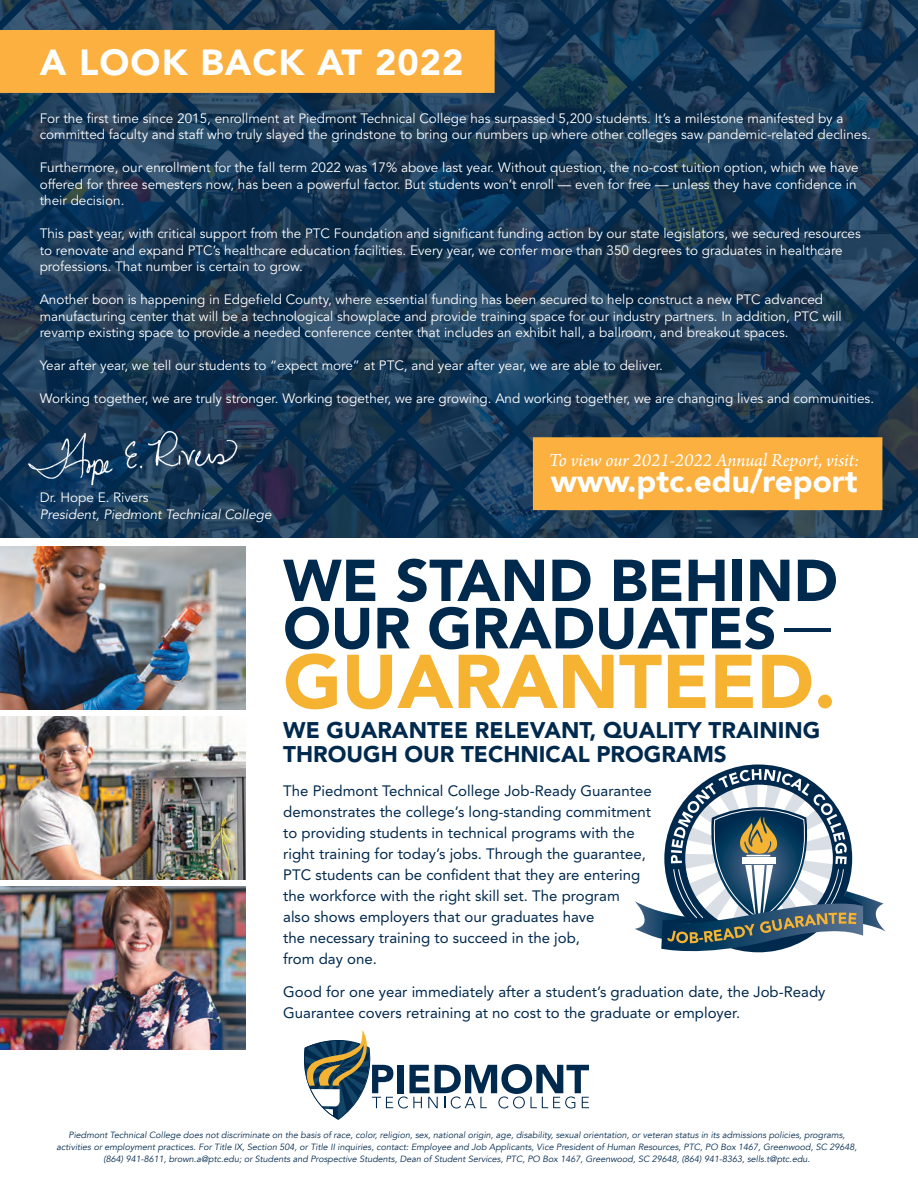
<style>
.page{position:relative;width:918px;height:1188px;background:#fff}
.page>*{position:absolute;margin:0;border:0;box-sizing:border-box;transform-origin:0 0}
.t1{font:900 75.15px "Avenir LT Std";color:#f6b332}
.t2{font:900 58.35px "Avenir LT Std";color:#00294e}
.t3{font:900 57.3px "Avenir LT Std";color:#00294e}
.t4{font:900 36px "Avenir LT Std";letter-spacing:.03em;color:#fff}
.t5{font:900 31.5px "Avenir LT Std";color:#fff}
.t6{font:900 22.5px/24px "Avenir LT Std";color:#00294e}
.t7{font:italic 19.5px "Arno Pro";color:#fff}
.t8{font:15px/21px "Avenir LT Std";color:#00294e}
.t9{font:13.5px/16.5px "Avenir LT Std";color:#fff}
.t10{font:italic 13.5px "Avenir LT Std";color:#fff}
.t11{font:italic 9px/12px "Avenir";color:#00294e;text-align:center}
.s1{font-weight:300;font-size:56.1px}
</style>
<div class="page">
<svg style="left:304px;top:1030px;width:285px;height:90px"></svg>
<svg style="left:635px;top:765px;width:251px;height:188px"></svg>
<img style="left:580px;top:0;width:105px;height:82px">
<img style="left:580px;top:321px;width:105px;height:104px">
<img style="left:580px;top:209px;width:105px;height:102px">
<img style="left:580px;top:91px;width:105px;height:106px">
<img style="left:627px;top:436px;width:11px;height:101px">
<img style="left:638px;top:34px;width:105px;height:105px">
<img style="left:0;top:379px;width:50px;height:105px">
<img style="left:638px;top:379px;width:105px;height:58px">
<img style="left:0;top:0;width:2px;height:25px">
<img style="left:638px;top:0;width:58px;height:24px">
<img style="left:0;top:264px;width:50px;height:105px">
<img style="left:638px;top:264px;width:105px;height:105px">
<img style="left:0;top:149px;width:50px;height:105px">
<img style="left:638px;top:149px;width:105px;height:105px">
<img style="left:0;top:494px;width:2px;height:43px">
<img style="left:638px;top:510px;width:58px;height:27px">
<img style="left:2px;top:0;width:105px;height:30px">
<img style="left:696px;top:0;width:105px;height:82px">
<img style="left:2px;top:321px;width:105px;height:105px">
<img style="left:696px;top:321px;width:105px;height:102px">
<img style="left:2px;top:206px;width:105px;height:105px">
<img style="left:696px;top:206px;width:105px;height:105px">
<img style="left:2px;top:93px;width:105px;height:104px">
<img style="left:696px;top:91px;width:105px;height:106px">
<img style="left:2px;top:436px;width:105px;height:101px">
<img style="left:696px;top:436px;width:57px;height:101px">
<img style="left:60px;top:93px;width:58px;height:46px">
<img style="left:753px;top:34px;width:106px;height:105px">
<img style="left:60px;top:379px;width:105px;height:50px">
<img style="left:753px;top:379px;width:106px;height:58px">
<img style="left:60px;top:0;width:58px;height:25px">
<img style="left:753px;top:0;width:58px;height:25px">
<img style="left:60px;top:264px;width:105px;height:105px">
<img style="left:753px;top:264px;width:106px;height:105px">
<img style="left:60px;top:149px;width:105px;height:105px">
<img style="left:753px;top:149px;width:106px;height:105px">
<img style="left:60px;top:494px;width:58px;height:43px">
<img style="left:753px;top:510px;width:58px;height:27px">
<img style="left:118px;top:0;width:105px;height:30px">
<img style="left:811px;top:0;width:105px;height:82px">
<img style="left:118px;top:321px;width:105px;height:105px">
<img style="left:811px;top:321px;width:105px;height:105px">
<img style="left:118px;top:206px;width:105px;height:105px">
<img style="left:811px;top:206px;width:105px;height:105px">
<img style="left:118px;top:93px;width:105px;height:104px">
<img style="left:811px;top:91px;width:105px;height:106px">
<img style="left:118px;top:490px;width:105px;height:47px">
<img style="left:811px;top:436px;width:105px;height:101px">
<img style="left:175px;top:93px;width:58px;height:46px">
<img style="left:869px;top:34px;width:49px;height:105px">
<img style="left:175px;top:379px;width:106px;height:57px">
<img style="left:869px;top:379px;width:49px;height:105px">
<img style="left:175px;top:0;width:58px;height:25px">
<img style="left:869px;top:0;width:49px;height:25px">
<img style="left:175px;top:264px;width:106px;height:105px">
<img style="left:869px;top:264px;width:49px;height:104px">
<img style="left:175px;top:149px;width:106px;height:105px">
<img style="left:869px;top:149px;width:49px;height:100px">
<img style="left:175px;top:494px;width:58px;height:43px">
<img style="left:869px;top:494px;width:49px;height:43px">
<img style="left:233px;top:0;width:105px;height:30px">
<img style="left:233px;top:321px;width:105px;height:105px">
<img style="left:233px;top:206px;width:105px;height:105px">
<img style="left:233px;top:93px;width:105px;height:103px">
<img style="left:233px;top:436px;width:105px;height:101px">
<img style="left:291px;top:93px;width:58px;height:46px">
<img style="left:291px;top:379px;width:105px;height:105px">
<img style="left:291px;top:0;width:58px;height:25px">
<img style="left:291px;top:264px;width:105px;height:105px">
<img style="left:291px;top:149px;width:105px;height:105px">
<img style="left:291px;top:494px;width:58px;height:43px">
<img style="left:349px;top:0;width:105px;height:30px">
<img style="left:349px;top:321px;width:105px;height:105px">
<img style="left:349px;top:206px;width:105px;height:105px">
<img style="left:349px;top:93px;width:105px;height:104px">
<img style="left:349px;top:436px;width:105px;height:101px">
<img style="left:407px;top:82px;width:105px;height:57px">
<img style="left:407px;top:0;width:57px;height:25px">
<img style="left:407px;top:264px;width:105px;height:103px">
<img style="left:407px;top:149px;width:105px;height:105px">
<img style="left:407px;top:494px;width:57px;height:43px">
<img style="left:464px;top:0;width:106px;height:82px">
<img style="left:464px;top:321px;width:106px;height:105px">
<img style="left:464px;top:206px;width:106px;height:105px">
<img style="left:464px;top:91px;width:106px;height:106px">
<img style="left:464px;top:436px;width:69px;height:101px">
<img style="left:522px;top:34px;width:105px;height:105px">
<img style="left:522px;top:379px;width:105px;height:105px">
<img style="left:407px;top:379px;width:105px;height:105px">
<img style="left:522px;top:0;width:105px;height:25px">
<img style="left:522px;top:264px;width:105px;height:105px">
<img style="left:522px;top:149px;width:105px;height:105px">
<img style="left:522px;top:494px;width:105px;height:43px">
<div style="left:0;top:30px;width:495px;height:63px;background:#fbb03f"></div>
<div style="left:533px;top:437px;width:349px;height:73px;background:#fbb03f;border:2px solid #fbb03f"></div>
<img style="left:20px;top:429px;width:221px;height:61px">
<img style="left:0;top:546px;width:246px;height:163px">
<img style="left:0;top:717px;width:246px;height:163px">
<img style="left:0;top:887px;width:246px;height:163px">
<h3 class="t4" style="left:40px;top:40px;width:425px">A LOOK BACK AT 2022</h3>
<p class="t9" style="left:40px;top:110px;width:833px">For the first time since 2015, enrollment at Piedmont Technical College has surpassed 5,200 students. It’s a milestone manifested by a committed faculty and staff who truly slayed the grindstone to bring our numbers up where other colleges saw pandemic-related declines.</p>
<p class="t9" style="left:40px;top:160px;width:820px">Furthermore, our enrollment for the fall term 2022 was 17% above last year. Without question, the no-cost tuition option, which we have offered for three semesters now, has been a powerful factor. But students won’t enroll — even for free — unless they have confidence in their decision.</p>
<p class="t9" style="left:40px;top:226px;width:823px">This past year, with critical support from the PTC Foundation and significant funding action by our state legislators, we secured resources to renovate and expand PTC’s healthcare education facilities. Every year, we confer more than 350 degrees to graduates in healthcare professions. That number is certain to grow.</p>
<p class="t9" style="left:40px;top:292px;width:804px">Another boon is happening in Edgefield County, where essential funding has been secured to help construct a new PTC advanced manufacturing center that will be a technological showplace and provide training space for our industry partners. In addition, PTC will revamp existing space to provide a needed conference center that includes an exhibit hall, a ballroom, and breakout spaces.</p>
<p class="t9" style="left:40px;top:358px;width:625px">Year after year, we tell our students to “expect more” at PTC, and year after year, we are able to deliver.</p>
<p class="t9" style="left:40px;top:391px;width:836px">Working together, we are truly stronger. Working together, we are growing. And working together, we are changing lives and communities.</p>
<p class="t9" style="left:40px;top:490px;width:111px">Dr. Hope E. Rivers</p>
<p class="t10" style="left:40px;top:506px;width:233px">President, Piedmont Technical College</p>
<h3 class="t7" style="left:549px;top:449px;width:313px">To view our 2021-2022 Annual Report, visit:</h3>
<h3 class="t5" style="left:551px;top:462px;width:308px">www.ptc.edu/report</h3>
<h2 class="t2" style="left:283px;top:545px;width:556px">WE STAND BEHIND</h2>
<h3 class="t3" style="left:283px;top:594px;width:551px">OUR GRADUATES<span class="s1">----</span></h3>
<h1 class="t1" style="left:283px;top:636px;width:554px">GUARANTEED.</h1>
<h3 class="t6" style="left:283px;top:718px;width:538px">WE GUARANTEE RELEVANT, QUALITY TRAINING<br>THROUGH OUR TECHNICAL PROGRAMS</h3>
<p class="t8" style="left:283px;top:781px;width:370px">The Piedmont Technical College Job-Ready Guarantee demonstrates the college’s long-standing commitment to providing students in technical programs with the right training for today’s jobs. Through the guarantee, PTC students can be confident that they are entering the workforce with the right skill set. The program<br>also shows employers that our graduates have<br>the necessary training to succeed in the job,<br>from day one.</p>
<p class="t8" style="left:283px;top:982px;width:544px">Good for one year immediately after a student’s graduation date, the Job-Ready<br>Guarantee covers retraining at no cost to the graduate or employer.</p>
<p class="t11" style="left:57px;top:1129px;width:802px">Piedmont Technical College does not discriminate on the basis of race, color, religion, sex, national origin, age, disability, sexual orientation, or veteran status in its admissions policies, programs, activities or employment practices. For Title IX, Section 504, or Title II inquiries, contact: Employee and Job Applicants, Vice President of Human Resources, PTC, PO Box 1467, Greenwood, SC 29648, (864) 941-8611, brown.a@ptc.edu; or Students and Prospective Students, Dean of Student Services, PTC, PO Box 1467, Greenwood, SC 29648, (864) 941-8363, sells.t@ptc.edu.</p>
</div>
